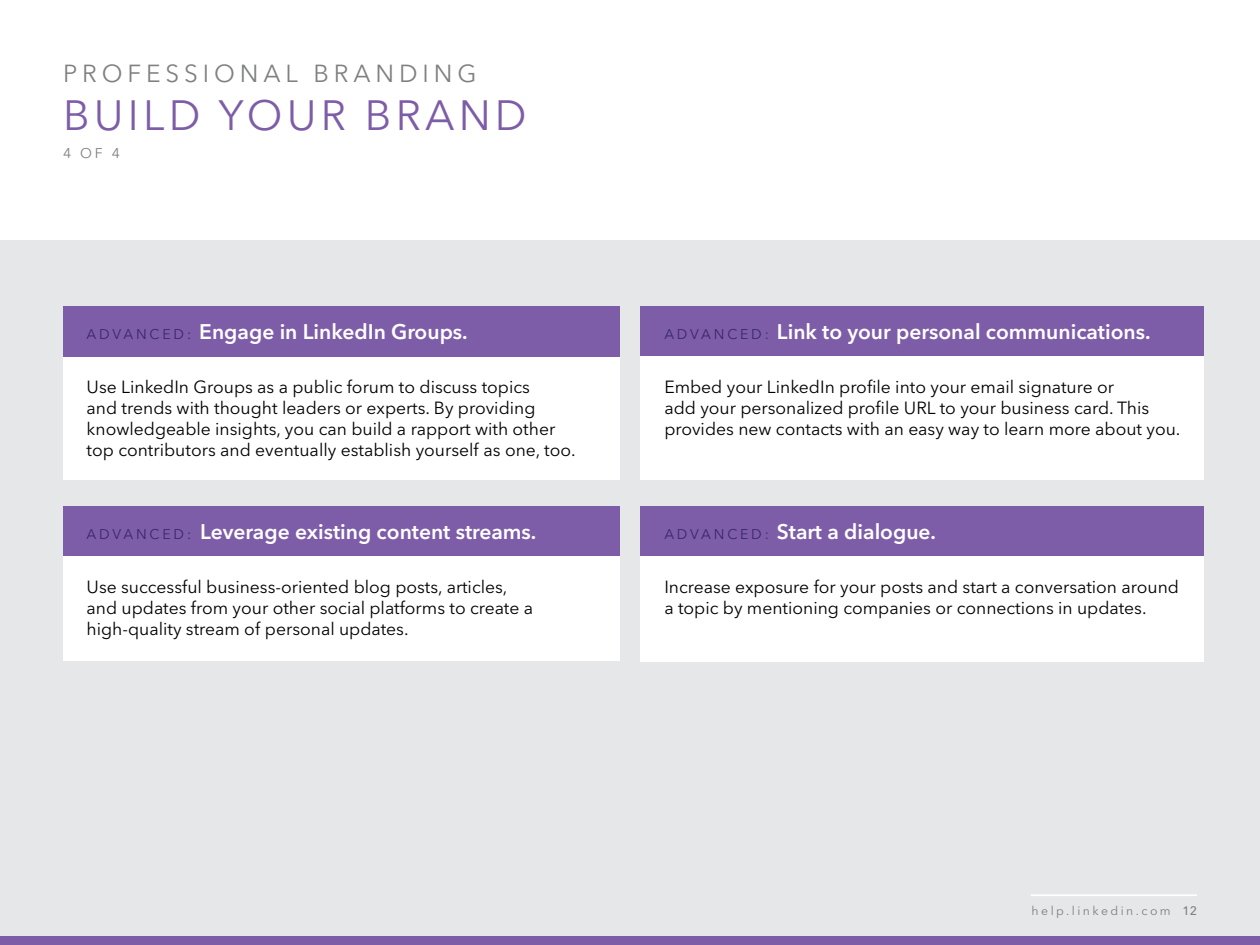
<style>
.page{position:relative;width:1260px;height:945px;background:#fff}
.page>*{position:absolute;margin:0;border:0;box-sizing:border-box;transform-origin:0 0}
.t1{font:42px "Avenir Next LT Pro";color:#7e5da8}
.t2{font:24.5px "Avenir Next LT Pro";color:#7f8080}
.t3{font:600 21px "Avenir Next LT Pro";color:#fff}
.t4{font:17.5px/21px "Avenir Next LT Pro";color:#000}
.t5{font:14px "Avenir Next LT Pro";letter-spacing:.19em;color:#3a2768}
.t6{font:14px "Avenir Next LT Pro";color:#7f8080}
.t7{font:12.25px "Avenir Next LT Pro";letter-spacing:.2em;color:#7f8080}
.s1{font-weight:400;font-size:14px;color:#3a2768}
.s2{font-weight:500}
</style>
<div class="page">
<div style="left:0;top:240px;width:1260px;height:704px;background:#e6e7e8"></div>
<div style="left:63px;top:356px;width:556px;height:124px;background:#fff"></div>
<div style="left:63px;top:306px;width:556px;height:50px;background:#7e5da8"></div>
<div style="left:63px;top:556px;width:556px;height:105px;background:#fff"></div>
<div style="left:63px;top:506px;width:556px;height:50px;background:#7e5da8"></div>
<div style="left:641px;top:356px;width:563px;height:124px;background:#fff"></div>
<div style="left:641px;top:306px;width:563px;height:50px;background:#7e5da8"></div>
<div style="left:641px;top:556px;width:563px;height:106px;background:#fff"></div>
<div style="left:641px;top:506px;width:563px;height:50px;background:#7e5da8"></div>
<div style="left:0;top:937px;width:1260px;height:8px;background:#7e5da8"></div>
<hr style="left:1031px;top:894px;width:166px;height:2px;background:#fff">
<h2 class="t2" style="left:63px;top:58px;width:40px">Professional</h2>
<h2 class="t2" style="left:313px;top:58px;width:41px">Bran</h2>
<h2 class="t2" style="left:399px;top:58px;width:79px">din g</h2>
<h1 class="t1" style="left:63px;top:90px;width:54px">Buil</h1>
<h1 class="t1" style="left:169px;top:90px;width:83px">d your</h1>
<h1 class="t1" style="left:365px;top:90px;width:31px">bran</h1>
<h1 class="t1" style="left:495px;top:90px;width:33px">d</h1>
<p class="t6" style="left:63px;top:145px;width:29px">4 of</p>
<p class="t6" style="left:112px;top:145px;width:10px">4</p>
<p class="t5" style="left:87px;top:326px;width:50px">Advance</p>
<p class="t3" style="left:174px;top:319px;width:296px"><span class="s1">d :</span> Engage in LinkedIn Groups.</p>
<p class="t4" style="left:87px;top:376px;width:490px">Use LinkedIn Groups as a public forum to discuss topics<br>and trends with thought leaders or experts. By providing knowledgeable insights, you can build a rapport with other top contributors and eventually establish yourself as one, too.</p>
<p class="t5" style="left:87px;top:526px;width:50px">Advance</p>
<p class="t3" style="left:174px;top:519px;width:364px"><span class="s1">d :</span> Leverage existing content streams.</p>
<p class="t4" style="left:87px;top:576px;width:448px">Use successful business-oriented blog posts, articles, and updates from your other social platforms to create a high-quality stream of personal updates.</p>
<p class="t5" style="left:664px;top:326px;width:50px">Advance</p>
<p class="t3" style="left:751px;top:319px;width:401px"><span class="s1">d :</span> Link to your personal communications.</p>
<p class="t4" style="left:664px;top:376px;width:518px">Embed your LinkedIn profile into your email signature or<br>add your personalized profile URL to your business card. This provides new contacts with an easy way to learn more about you.</p>
<p class="t5" style="left:664px;top:526px;width:50px">Advance</p>
<p class="t3" style="left:751px;top:519px;width:186px"><span class="s1">d :</span> Start a dialogue.</p>
<p class="t4" style="left:664px;top:576px;width:516px">Increase exposure for your posts and start a conversation around a topic by mentioning companies or connections in updates.</p>
<p class="t7" style="left:1032px;top:903px;width:167px">help.linkedin.com <span class="s2">12</span></p>
</div>
